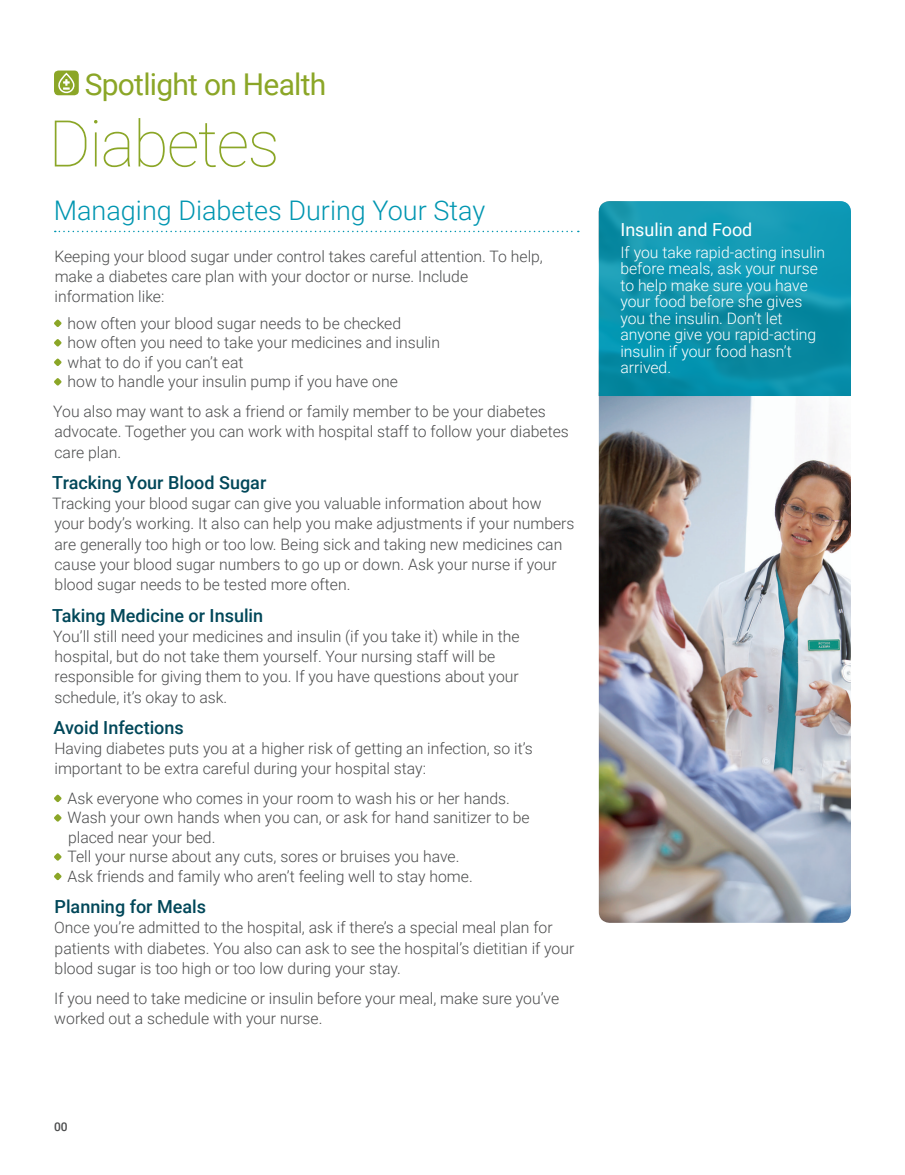
<style>
.page{position:relative;width:905px;height:1175px;background:#fff}
.page>*{position:absolute;margin:0;border:0;box-sizing:border-box;transform-origin:0 0}
.t1{font:100 64.5px "Roboto";letter-spacing:-.025em;color:#8ba627}
.t2{font:30px "Roboto";letter-spacing:-.025em;color:#8ba627}
.t3{font:300 27px "Roboto";color:#0096b1}
.t4{font:500 18px "Roboto";color:#004759}
.t5{font:18px "Roboto";color:#fff}
.t6{font:300 15.75px/20.2px "Roboto";color:#4b4c4d}
.t7{font:300 15.75px/16.5px "Roboto";color:#fff}
.t8{font:500 12px "Roboto";color:#4b4c4d}
</style>
<div class="page">
<img style="left:598px;top:396px;width:252px;height:526px">
<svg style="left:55px;top:231px;width:524px;height:1px"></svg>
<svg style="left:54px;top:319px;width:8px;height:8px"></svg>
<svg style="left:54px;top:339px;width:8px;height:8px"></svg>
<svg style="left:54px;top:358px;width:8px;height:8px"></svg>
<svg style="left:54px;top:378px;width:8px;height:8px"></svg>
<svg style="left:54px;top:794px;width:8px;height:8px"></svg>
<svg style="left:54px;top:814px;width:8px;height:8px"></svg>
<svg style="left:54px;top:853px;width:8px;height:8px"></svg>
<svg style="left:54px;top:872px;width:8px;height:8px"></svg>
<div style="left:54px;top:71px;width:25px;height:24px;background:#8ba627;border-radius:4px"></div>
<svg style="left:56px;top:72px;width:19px;height:23px"></svg>
<svg style="left:598px;top:201px;width:252px;height:195px;background:#1696af"></svg>
<h2 class="t2" style="left:85px;top:64px;width:243px">Spotlight on Health</h2>
<h1 class="t1" style="left:48px;top:98px;width:233px">Diabetes</h1>
<h3 class="t3" style="left:54px;top:191px;width:433px">Managing Diabetes During Your Stay</h3>
<p class="t6" style="left:54px;top:245px;width:490px">Keeping your blood sugar under control takes careful attention. To help, make a diabetes care plan with your doctor or nurse. Include information like:</p>
<p class="t6" style="left:67px;top:312px;width:374px;line-height:19.5px">how often your blood sugar needs to be checked<br>how often you need to take your medicines and insulin what to do if you can’t eat<br>how to handle your insulin pump if you have one</p>
<p class="t6" style="left:53px;top:401px;width:517px">You also may want to ask a friend or family member to be your diabetes advocate. Together you can work with hospital staff to follow your diabetes care plan.</p>
<p class="t4" style="left:52px;top:470px;width:215px">Tracking Your Blood Sugar</p>
<p class="t6" style="left:52px;top:493px;width:524px">Tracking your blood sugar can give you valuable information about how your body’s working. It also can help you make adjustments if your numbers are generally too high or too low. Being sick and taking new medicines can cause your blood sugar numbers to go up or down. Ask your nurse if your blood sugar needs to be tested more often.</p>
<p class="t4" style="left:52px;top:602px;width:212px">Taking Medicine or Insulin</p>
<p class="t6" style="left:53px;top:625px;width:468px">You’ll still need your medicines and insulin (if you take it) while in the hospital, but do not take them yourself. Your nursing staff will be responsible for giving them to you. If you have questions about your schedule, it’s okay to ask.</p>
<p class="t4" style="left:53px;top:715px;width:132px">Avoid Infections</p>
<p class="t6" style="left:54px;top:738px;width:480px">Having diabetes puts you at a higher risk of getting an infection, so it’s important to be extra careful during your hospital stay:</p>
<p class="t6" style="left:67px;top:787px;width:463px;line-height:19.5px">Ask everyone who comes in your room to wash his or her hands.<br>Wash your own hands when you can, or ask for hand sanitizer to be placed near your bed.<br>Tell your nurse about any cuts, sores or bruises you have.<br>Ask friends and family who aren’t feeling well to stay home.</p>
<p class="t4" style="left:55px;top:894px;width:153px">Planning for Meals</p>
<p class="t6" style="left:54px;top:917px;width:521px">Once you’re admitted to the hospital, ask if there’s a special meal plan for patients with diabetes. You also can ask to see the hospital’s dietitian if your blood sugar is too high or too low during your stay.</p>
<p class="t6" style="left:54px;top:987px;width:506px">If you need to take medicine or insulin before your meal, make sure you’ve worked out a schedule with your nurse.</p>
<p class="t8" style="left:54px;top:1118px;width:15px">00</p>
<p class="t5" style="left:620px;top:217px;width:133px">Insulin and Food</p>
<p class="t7" style="left:620px;top:243px;width:206px">If you take rapid-acting insulin before meals, ask your nurse to help make sure you have your food before she gives you the insulin. Don’t let anyone give you rapid-acting insulin if your food hasn’t arrived.</p>
</div>
